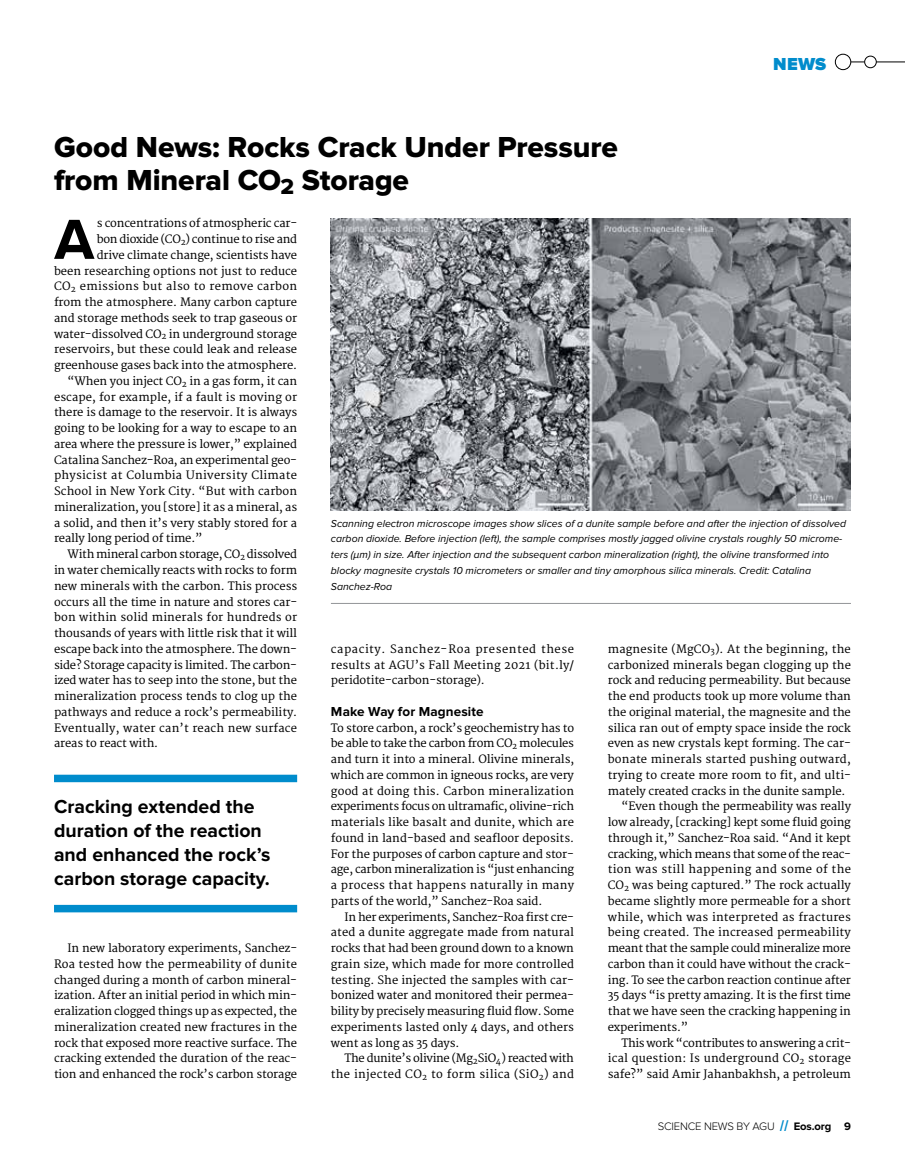
<style>
.page{position:relative;width:905px;height:1175px;background:#fff}
.page>*{position:absolute;margin:0;border:0;box-sizing:border-box;transform-origin:0 0}
.t1{font:700 58.5px "Proxima Nova";color:#000}
.t2{font:30px/33px "Proxima Nova Extrabld";letter-spacing:-.005em;color:#000}
.t3{font:700 19.5px/24px "Proxima Nova";color:#000}
.t4{font:900 18px "Proxima Nova";color:#008ccc}
.t5{font:700 13.5px "Proxima Nova";letter-spacing:.01em;color:#000}
.t6{font:11.25px/15.8px "Merriweather";letter-spacing:-.01em;color:#000;text-align:justify}
.t7{font:11.25px "Merriweather";letter-spacing:.015em;color:#000}
.t8{font:11.25px "Merriweather";letter-spacing:.02em;color:#000}
.t9{font:11.25px "Merriweather";letter-spacing:.025em;color:#000}
.t10{font:300 11.25px "Proxima Nova";letter-spacing:-.015em;color:#000}
.t11{font:italic 10.5px/15.8px "Proxima Nova";color:#000}
.s1{font-family:"Merriweather";font-weight:800;color:#008ccc}
.s2{font-weight:700}
</style>
<div class="page">
<svg style="left:876px;top:62px;width:28px;height:1px"></svg>
<svg style="left:850px;top:62px;width:14px;height:1px"></svg>
<div style="left:835px;top:54px;width:15px;height:16px;border:1px solid #000;border-radius:50%"></div>
<div style="left:864px;top:56px;width:12px;height:12px;border:1px solid #000;border-radius:50%"></div>
<hr style="left:331px;top:603px;width:519px;height:1px;background:#939598">
<img style="left:331px;top:218px;width:519px;height:293px">
<div style="left:54px;top:774px;width:243px;height:8px;background:#008ccc"></div>
<div style="left:54px;top:904px;width:243px;height:8px;background:#008ccc"></div>
<h3 class="t4" style="left:773px;top:53px;width:55px">NEWS</h3>
<h2 class="t2" style="left:54px;top:131px;width:565px">Good News: Rocks Crack Under Pressure from Mineral CO<sub>2</sub> Storage</h2>
<h1 class="t1" style="left:54px;top:206px;width:41px">A</h1>
<p class="t6" style="left:97px;top:216px;width:202px">s concentrations of atmospheric car-</p>
<p class="t6" style="left:97px;top:232px;width:202px">bon dioxide (CO<sub>2</sub>) continue to rise and</p>
<p class="t6" style="left:97px;top:247px;width:202px">drive climate change, scientists have</p>
<p class="t6" style="left:54px;top:263px;width:245px">been researching options not just to reduce</p>
<p class="t9" style="left:54px;top:280px;width:245px">CO<sub>2</sub> emissions but also to remove carbon</p>
<p class="t6" style="left:54px;top:295px;width:245px">from the atmosphere. Many carbon capture</p>
<p class="t6" style="left:54px;top:310px;width:244px">and storage methods seek to trap gaseous or</p>
<p class="t6" style="left:54px;top:326px;width:244px">water-dissolved CO<sub>2</sub> in underground storage</p>
<p class="t6" style="left:54px;top:342px;width:245px">reservoirs, but these could leak and release</p>
<p class="t6" style="left:54px;top:358px;width:244px">greenhouse gases back into the atmosphere.</p>
<p class="t6" style="left:68px;top:373px;width:231px">“When you inject CO<sub>2</sub> in a gas form, it can</p>
<p class="t6" style="left:54px;top:389px;width:245px">escape, for example, if a fault is moving or</p>
<p class="t6" style="left:54px;top:405px;width:244px">there is damage to the reservoir. It is always</p>
<p class="t6" style="left:54px;top:421px;width:244px">going to be looking for a way to escape to an</p>
<p class="t6" style="left:54px;top:436px;width:244px">area where the pressure is lower,” explained</p>
<p class="t6" style="left:54px;top:452px;width:238px">Catalina Sanchez-Roa, an experimental geo</p>
<p class="t6" style="left:54px;top:452px;width:245px;text-align:left;text-indent:99px">-<br>physicist at Columbia University Climate School in New York City. “But with carbon mineralization, you [store] it as a mineral, as a solid, and then it’s very stably stored for a really long period of time.”</p>
<p class="t6" style="left:54px;top:547px;width:245px;text-indent:14px">With mineral carbon storage, CO<sub>2</sub> dissolved in water chemically reacts with rocks to form new minerals with the carbon. This process occurs all the time in nature and stores car&shy;bon within solid minerals for hundreds or thousands of years with little risk that it will escape back into the atmosphere. The down&shy;side? Storage capacity is limited. The carbon&shy;ized water has to seep into the stone, but the mineralization process tends to clog up the pathways and reduce a rock’s permeability.<br>Eventually, water can’t reach new surface areas to react with.</p>
<p class="t11" style="left:331px;top:515px;width:516px">Scanning electron microscope images show slices of a dunite sample before and after the injection of dissolved carbon dioxide. Before injection (left), the sample comprises mostly jagged olivine crystals roughly 50 microme&shy;ters (µm) in size. After injection and the subsequent carbon mineralization (right), the olivine transformed into blocky magnesite crystals 10 micrometers or smaller and tiny amorphous silica minerals. Credit: Catalina Sanchez-Roa</p>
<p class="t7" style="left:608px;top:642px;width:244px">magnesite (MgCO<sub>3</sub>). At the beginning, the</p>
<p class="t6" style="left:608px;top:657px;width:244px">carbonized minerals began clogging up the</p>
<p class="t6" style="left:608px;top:673px;width:244px">rock and reducing permeability. But because</p>
<p class="t6" style="left:608px;top:688px;width:245px">the end products took up more volume than</p>
<p class="t6" style="left:608px;top:704px;width:244px">the original material, the magnesite and the</p>
<p class="t6" style="left:608px;top:720px;width:244px">silica ran out of empty space inside the rock</p>
<p class="t6" style="left:608px;top:736px;width:244px">even as new crystals kept forming. The car-</p>
<p class="t7" style="left:608px;top:752px;width:244px">bonate minerals started pushing outward,</p>
<p class="t6" style="left:608px;top:767px;width:244px">trying to create more room to fit, and ulti-</p>
<p class="t6" style="left:608px;top:783px;width:239px">mately created cracks in the dunite sample.</p>
<p class="t6" style="left:621px;top:799px;width:231px">“Even though the permeability was really</p>
<p class="t6" style="left:608px;top:814px;width:244px">low already, [cracking] kept some fluid going</p>
<p class="t6" style="left:608px;top:830px;width:244px">through it,” Sanchez-Roa said. “And it kept</p>
<p class="t6" style="left:608px;top:846px;width:245px">cracking, which means that some of the reac-</p>
<p class="t9" style="left:608px;top:862px;width:245px">tion was still happening and some of the</p>
<p class="t6" style="left:608px;top:877px;width:245px">CO<sub>2</sub> was being captured.” The rock actually</p>
<p class="t6" style="left:608px;top:893px;width:245px">became slightly more permeable for a short</p>
<p class="t8" style="left:608px;top:910px;width:244px">while, which was interpreted as fractures</p>
<p class="t7" style="left:608px;top:925px;width:244px">being created. The increased permeability</p>
<p class="t6" style="left:608px;top:940px;width:244px">meant that the sample could mineralize more</p>
<p class="t6" style="left:608px;top:956px;width:244px">carbon than it could have without the crack-</p>
<p class="t6" style="left:608px;top:972px;width:245px">ing. To see the carbon reaction continue after</p>
<p class="t6" style="left:608px;top:988px;width:244px">35 days “is pretty amazing. It is the first time</p>
<p class="t6" style="left:608px;top:1003px;width:244px">that we have seen the cracking happening in</p>
<p class="t6" style="left:608px;top:1019px;width:82px">experiments.”</p>
<p class="t6" style="left:621px;top:1035px;width:231px">This work “contributes to answering a crit-</p>
<p class="t8" style="left:608px;top:1051px;width:245px">ical question: Is underground CO<sub>2</sub> storage</p>
<p class="t6" style="left:607px;top:1066px;width:245px">safe?” said Amir Jahanbakhsh, a petroleum</p>
<p class="t6" style="left:331px;top:641px;width:245px">capacity. Sanchez--Roa presented these results at AGU’s Fall Meeting 2021 (bit.ly/ peridotite-carbon-storage).</p>
<p class="t5" style="left:331px;top:703px;width:154px">Make Way for Magnesite</p>
<p class="t6" style="left:331px;top:720px;width:245px">To store carbon, a rock’s geochemistry has to be able to take the carbon from CO<sub>2</sub> molecules and turn it into a mineral. Olivine minerals, which are common in igneous rocks, are very good at doing this. Carbon mineralization experiments focus on ultramafic, olivine-rich materials like basalt and dunite, which are found in land-based and seafloor deposits.<br>For the purposes of carbon capture and stor&shy;age, carbon mineralization is “just enhancing a process that happens naturally in many parts of the world,” Sanchez-Roa said.</p>
<p class="t6" style="left:344px;top:909px;width:224px">In her experiments, Sanchez-Roa first cre</p>
<p class="t6" style="left:331px;top:909px;width:245px;text-align:left;text-indent:173px">-<br>ated a dunite aggregate made from natural rocks that had been ground down to a known grain size, which made for more controlled testing. She injected the samples with car&shy;bonized water and monitored their permea&shy;bility by precisely measuring fluid flow. Some experiments lasted only 4 days, and others went as long as 35 days.</p>
<p class="t6" style="left:331px;top:1051px;width:245px;text-align:right">The dunite’s olivine (Mg<sub>2</sub>SiO<sub>4</sub> ) reacted with the injected CO<sub>2</sub> to form silica (SiO<sub>2</sub>) and</p>
<h3 class="t3" style="left:54px;top:794px;width:218px">Cracking extended the duration of the reaction and enhanced the rock’s carbon storage capacity.</h3>
<p class="t6" style="left:54px;top:940px;width:244px;text-indent:13px">In new laboratory experiments, Sanchez-Roa tested how the permeability of dunite changed during a month of carbon mineral&shy;ization. After an initial period in which min&shy;eralization clogged things up as expected, the mineralization created new fractures in the rock that exposed more reactive surface. The cracking extended the duration of the reac&shy;tion and enhanced the rock’s carbon storage</p>
<p class="t10" style="left:657px;top:1119px;width:195px">SCIENCE NEWS BY AGU <span class="s1">//</span> <span class="s2">Eos.org 9</span></p>
</div>
